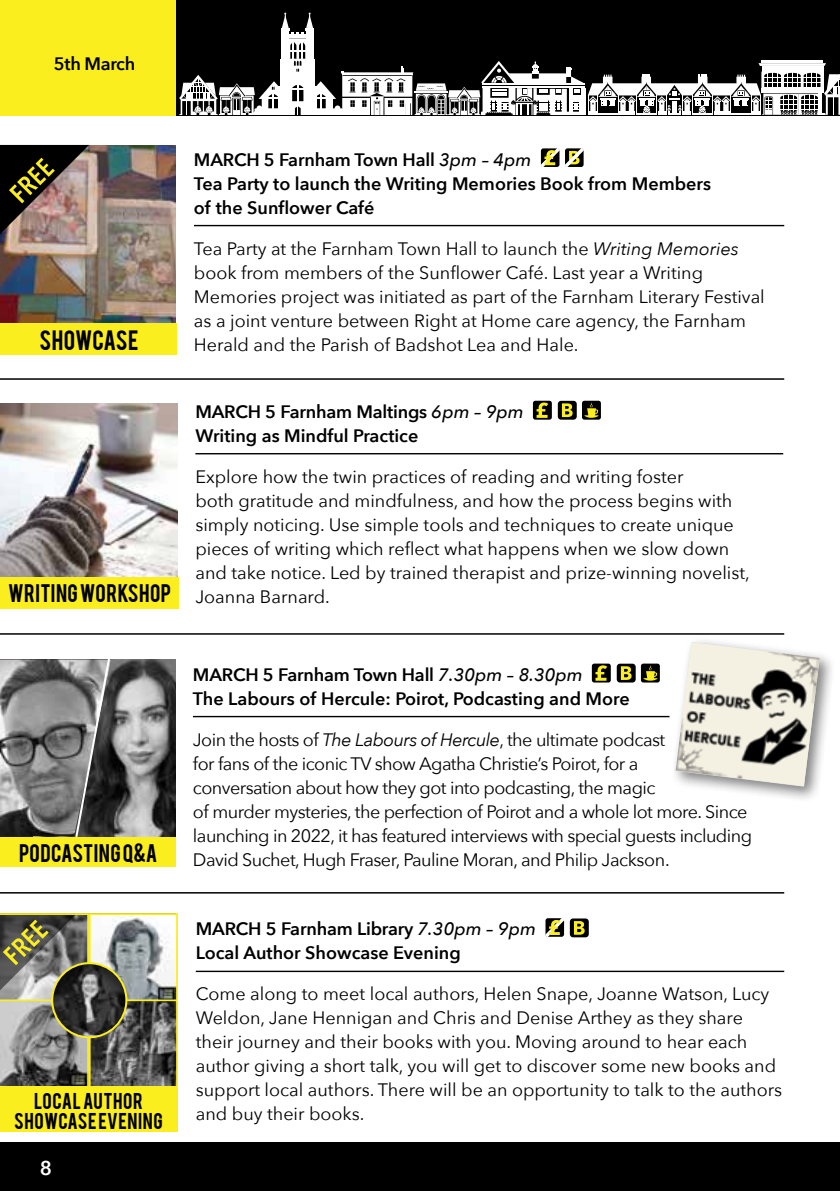
<style>
.page{position:relative;width:840px;height:1191px;background:#fff}
.page>*{position:absolute;margin:0;border:0;box-sizing:border-box;transform-origin:0 0}
.t1{font:22px "Bebas";color:#000}
.t2{font:20px "Bebas";letter-spacing:.02em;color:#000}
.t3{font:600 20px "Avenir Next";color:#fff}
.t4{font:18px/24px "Avenir Next";color:#000}
.t5{font:18px/24px "Avenir Next";letter-spacing:-.03em;color:#000}
.t6{font:600 18px/24px "Avenir Next";color:#000}
.t7{font:18px/20px "Bebas";letter-spacing:.03em;color:#000;text-align:center}
.t8{font:600 18px "Avenir Next";letter-spacing:-.02em;color:#000}
.s1{font-weight:500;font-style:italic}
.s2{font-style:italic}
</style>
<div class="page">
<div style="left:0;top:1142px;width:839px;height:49px;background:#000"></div>
<div style="left:0;top:0;width:839px;height:115px;background:#000"></div>
<div style="left:0;top:0;width:176px;height:115px;background:#fbee1e"></div>
<svg style="left:179px;top:13px;width:660px;height:102px"></svg>
<hr style="left:0;top:633px;width:783px;height:1px;background:#000">
<hr style="left:0;top:892px;width:783px;height:1px;background:#000">
<hr style="left:0;top:378px;width:783px;height:2px;background:#000">
<hr style="left:194px;top:225px;width:589px;height:1px;background:#000">
<svg style="left:540px;top:148px;width:44px;height:19px"></svg>
<img style="left:0;top:146px;width:176px;height:177px">
<div style="left:1px;top:323px;width:176px;height:31px;background:#fbee1e"></div>
<hr style="left:195px;top:453px;width:587px;height:1px;background:#000">
<div style="left:532px;top:401px;width:19px;height:19px;background:#000;border-radius:2px"></div>
<svg style="left:536px;top:402px;width:12px;height:16px"></svg>
<div style="left:557px;top:401px;width:19px;height:19px;background:#000;border-radius:3px"></div>
<svg style="left:561px;top:403px;width:11px;height:14px"></svg>
<div style="left:581px;top:401px;width:19px;height:19px;background:#000;border-radius:2px"></div>
<svg style="left:584px;top:402px;width:14px;height:16px"></svg>
<hr style="left:0;top:323px;width:4px;height:31px;background:#fbee1e">
<img style="left:0;top:403px;width:178px;height:173px">
<svg style="left:0;top:145px;width:89px;height:89px;background:#645445"></svg>
<hr style="left:196px;top:970px;width:587px;height:2px;background:#000">
<div style="left:569px;top:918px;width:19px;height:19px;background:#000;border-radius:3px"></div>
<svg style="left:545px;top:918px;width:39px;height:20px"></svg>
<img style="left:95px;top:916px;width:80px;height:83px">
<div style="left:89px;top:913px;width:89px;height:89px;border:2px solid #fbee1e"></div>
<svg style="left:92px;top:1002px;width:83px;height:83px;background:#595957"></svg>
<div style="left:89px;top:999px;width:89px;height:89px;border:2px solid #fbee1e"></div>
<div style="left:0;top:1086px;width:177px;height:46px;background:#fbee1e"></div>
<img style="left:52px;top:963px;width:74px;height:74px;border-radius:37px">
<div style="left:51px;top:962px;width:76px;height:76px;border:2px solid #fbee1e;border-radius:50%"></div>
<svg style="left:0;top:913px;width:89px;height:173px;background:#7b7a6b"></svg>
<div style="left:1px;top:835px;width:175px;height:32px;background:#fbee1e"></div>
<hr style="left:0;top:835px;width:4px;height:32px;background:#fbee1e">
<div style="left:670px;top:636px;width:165px;height:167px;background:#000;opacity:.5"></div>
<svg style="left:819px;top:642px;width:16px;height:144px"></svg>
<img style="left:675px;top:642px;width:144px;height:144px">
<hr style="left:193px;top:716px;width:476px;height:1px;background:#000">
<div style="left:591px;top:663px;width:19px;height:19px;background:#000;border-radius:2px"></div>
<svg style="left:595px;top:665px;width:12px;height:15px"></svg>
<div style="left:616px;top:663px;width:19px;height:19px;background:#000;border-radius:3px"></div>
<svg style="left:620px;top:666px;width:11px;height:14px"></svg>
<svg style="left:640px;top:663px;width:19px;height:19px"></svg>
<svg style="left:642px;top:665px;width:15px;height:15px"></svg>
<img style="left:111px;top:659px;width:64px;height:177px">
<svg style="left:0;top:659px;width:111px;height:178px;background:#747474"></svg>
<hr style="left:0;top:577px;width:4px;height:32px;background:#fbee1e">
<div style="left:1px;top:577px;width:177px;height:32px;background:#fbee1e"></div>
<p class="t8" style="left:54px;top:48px;width:83px">5th March</p>
<p class="t6" style="left:194px;top:147px;width:518px">MARCH 5 Farnham Town Hall <span class="s1">3pm – 4pm<br></span>Tea Party to launch the Writing Memories Book from Members of the Sunflower Café</p>
<p class="t4" style="left:194px;top:235px;width:572px">Tea Party at the Farnham Town Hall to launch the <span class="s2">Writing Memories </span>book from members of the Sunflower Café. Last year a Writing Memories project was initiated as part of the Farnham Literary Festival as a joint venture between Right at Home care agency, the Farnham</p>
<p class="t1" style="left:39px;top:324px;width:100px">SHOWCASE</p>
<p class="t4" style="left:194px;top:331px;width:386px">Herald and the Parish of Badshot Lea and Hale.</p>
<p class="t2" style="left:8px;top:578px;width:165px">WRITING WORKSHOP</p>
<p class="t6" style="left:195px;top:399px;width:330px">MARCH 5 Farnham Maltings <span class="s1">6pm – 9pm<br></span>Writing as Mindful Practice</p>
<p class="t4" style="left:195px;top:463px;width:555px">Explore how the twin practices of reading and writing foster<br>both gratitude and mindfulness, and how the process begins with simply noticing. Use simple tools and techniques to create unique pieces of writing which reflect what happens when we slow down and take notice. Led by trained therapist and prize-winning novelist, Joanna Barnard.</p>
<p class="t2" style="left:19px;top:838px;width:139px">PODCASTING Q&amp;A</p>
<p class="t7" style="left:14px;top:1090px;width:150px">LOCAL AUTHOR<br>SHOWCASE EVENING</p>
<p class="t3" style="left:40px;top:1151px;width:14px">8</p>
<p class="t6" style="left:193px;top:662px;width:438px">MARCH 5 Farnham Town Hall <span class="s1">7.30pm – 8.30pm<br></span>The Labours of Hercule: Poirot, Podcasting and More</p>
<p class="t5" style="left:193px;top:726px;width:560px">Join the hosts of <span class="s2">The Labours of Hercule</span>, the ultimate podcast<br>for fans of the iconic TV show Agatha Christie’s Poirot, for a<br>conversation about how they got into podcasting, the magic<br>of murder mysteries, the perfection of Poirot and a whole lot more. Since launching in 2022, it has featured interviews with special guests including David Suchet, Hugh Fraser, Pauline Moran, and Philip Jackson.</p>
<p class="t6" style="left:196px;top:916px;width:341px">MARCH 5 Farnham Library <span class="s1">7.30pm – 9pm<br></span>Local Author Showcase Evening</p>
<p class="t4" style="left:196px;top:981px;width:587px">Come along to meet local authors, Helen Snape, Joanne Watson, Lucy Weldon, Jane Hennigan and Chris and Denise Arthey as they share their journey and their books with you. Moving around to hear each author giving a short talk, you will get to discover some new books and support local authors. There will be an opportunity to talk to the authors and buy their books.</p>
</div>
